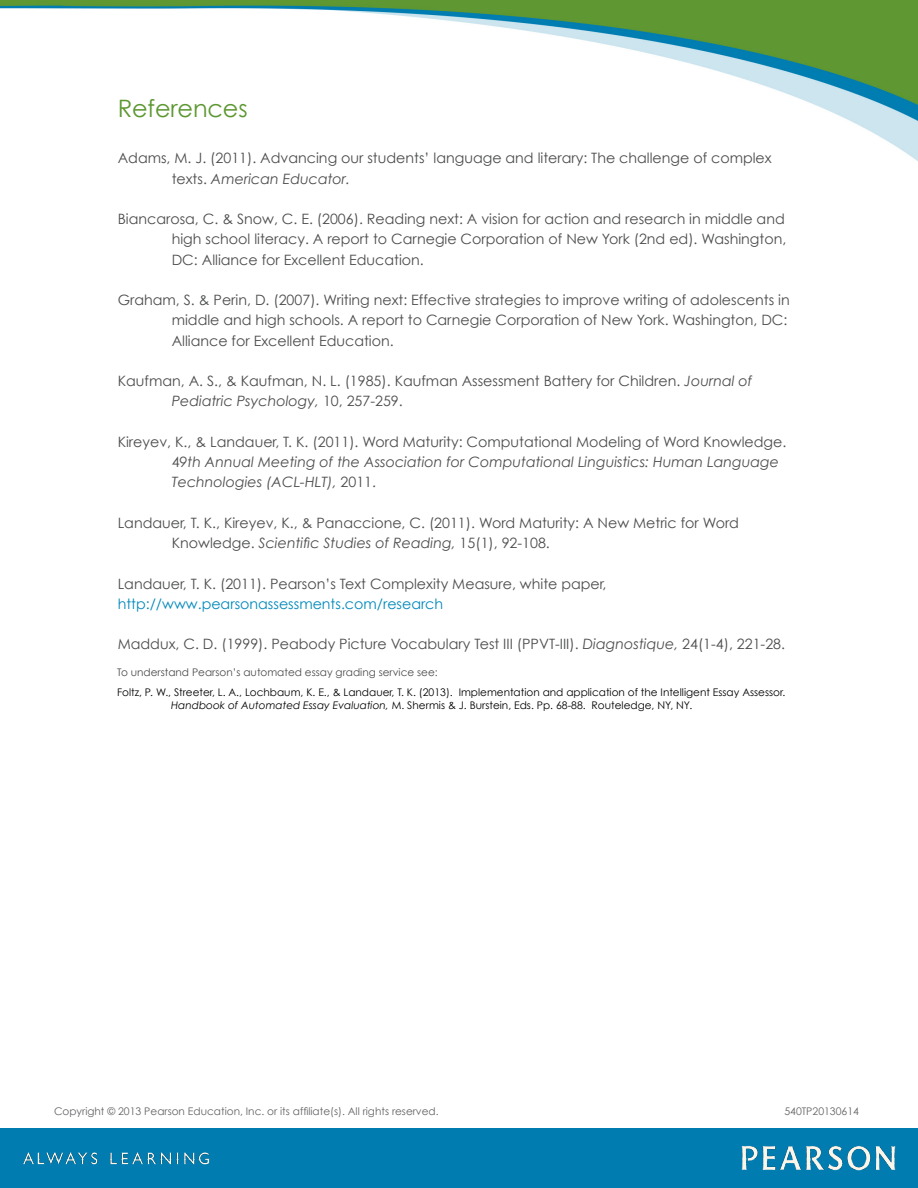
<style>
.page{position:relative;width:918px;height:1188px;background:#fff}
.page>*{position:absolute;margin:0;border:0;box-sizing:border-box;transform-origin:0 0}
.body{font:24px "Century Gothic";letter-spacing:-.005em;color:#5c9731}
.body-2{font:14.25px/20.2px "Century Gothic";color:#4b4c4d}
.body-3{font:italic 14.25px/20.2px "Century Gothic";color:#4b4c4d}
.body-4{font:14.25px "Century Gothic";color:#0089bb}
.body-5{font:10.5px/13.5px "Century Gothic";color:#000}
.t1{font:10.5px "Century Gothic";color:#636366}
.body-6{font:10.5px "Century Gothic";color:#4b4c4d}
.s1{font-style:italic}
.s2{font-style:normal}
</style>
<div class="page">
<div style="left:0;top:1129px;width:918px;height:59px;background:#007cb1"></div>
<img style="left:23px;top:1152px;width:187px;height:13px">
<img style="left:719px;top:1128px;width:199px;height:43px">
<img style="left:0;top:0;width:918px;height:161px">
<p class="body" style="left:118px;top:94px;width:132px">References</p>
<p class="body-2" style="left:172px;top:148px;width:602px;text-indent:-54px">Adams, M. J. (2011). Advancing our students’ language and literary: The challenge of complex texts. <span class="s1">American Educator.</span></p>
<p class="body-2" style="left:172px;top:209px;width:616px;text-align:justify;text-indent:-54px">Biancarosa, C. &amp; Snow, C. E. (2006). Reading next: A vision for action and research in middle and high school literacy. A report to Carnegie Corporation of New York (2nd ed). Washington, DC: Alliance for Excellent Education.</p>
<p class="body-2" style="left:172px;top:290px;width:619px;text-indent:-54px">Graham, S. &amp; Perin, D. (2007). Writing next: Effective strategies to improve writing of adolescents in middle and high schools. A report to Carnegie Corporation of New York. Washington, DC:<br>Alliance for Excellent Education.</p>
<p class="body-2" style="left:172px;top:371px;width:582px;text-indent:-54px">Kaufman, A. S., &amp; Kaufman, N. L. (1985). Kaufman Assessment Battery for Children. <span class="s1">Journal of<br>Pediatric Psychology,</span> 10, 257-259.</p>
<p class="body-3" style="left:172px;top:431px;width:616px;text-indent:-54px"><span class="s2">Kireyev, K., &amp; Landauer, T. K. (2011). Word Maturity: Computational Modeling of Word Knowledge.<br>4</span>9th Annual Meeting of the Association for Computational Linguistics: Human Language<br>Technologies (ACL-HLT), <span class="s2">2011.</span></p>
<p class="body-2" style="left:172px;top:512px;width:569px;text-indent:-54px">Landauer, T. K., Kireyev, K., &amp; Panaccione, C. (2011). Word Maturity: A New Metric for Word<br>Knowledge. <span class="s1">Scientific Studies of Reading,</span> 15(1), 92-108.</p>
<p class="body-2" style="left:118px;top:573px;width:490px">Landauer, T. K. (2011). Pearson’s Text Complexity Measure, white paper,</p>
<p class="body-4" style="left:118px;top:595px;width:327px">http://www.pearsonassessments.com/research</p>
<p class="body-2" style="left:118px;top:634px;width:669px">Maddux, C. D. (1999). Peabody Picture Vocabulary Test III (PPVT-III). <span class="s1">Diagnostique,</span> 24(1-4), 221-28.</p>
<p class="body-6" style="left:117px;top:665px;width:322px">To understand Pearson’s automated essay grading service see:</p>
<p class="body-5" style="left:171px;top:685px;width:616px;text-indent:-54px">Foltz, P. W., Streeter, L. A., Lochbaum, K. E., &amp; Landauer, T. K. (2013). Implementation and application of the Intelligent Essay Assessor.<br><span class="s1">Handbook of Automated Essay Evaluation,</span> M. Shermis &amp; J. Burstein, Eds. Pp. 68-88. Routeledge, NY, NY.</p>
<p class="t1" style="left:54px;top:1104px;width:386px">Copyright © 2013 Pearson Education, Inc. or its affiliate(s). All rights reserved.</p>
<p class="t1" style="left:784px;top:1104px;width:76px">540TP20130614</p>
</div>
